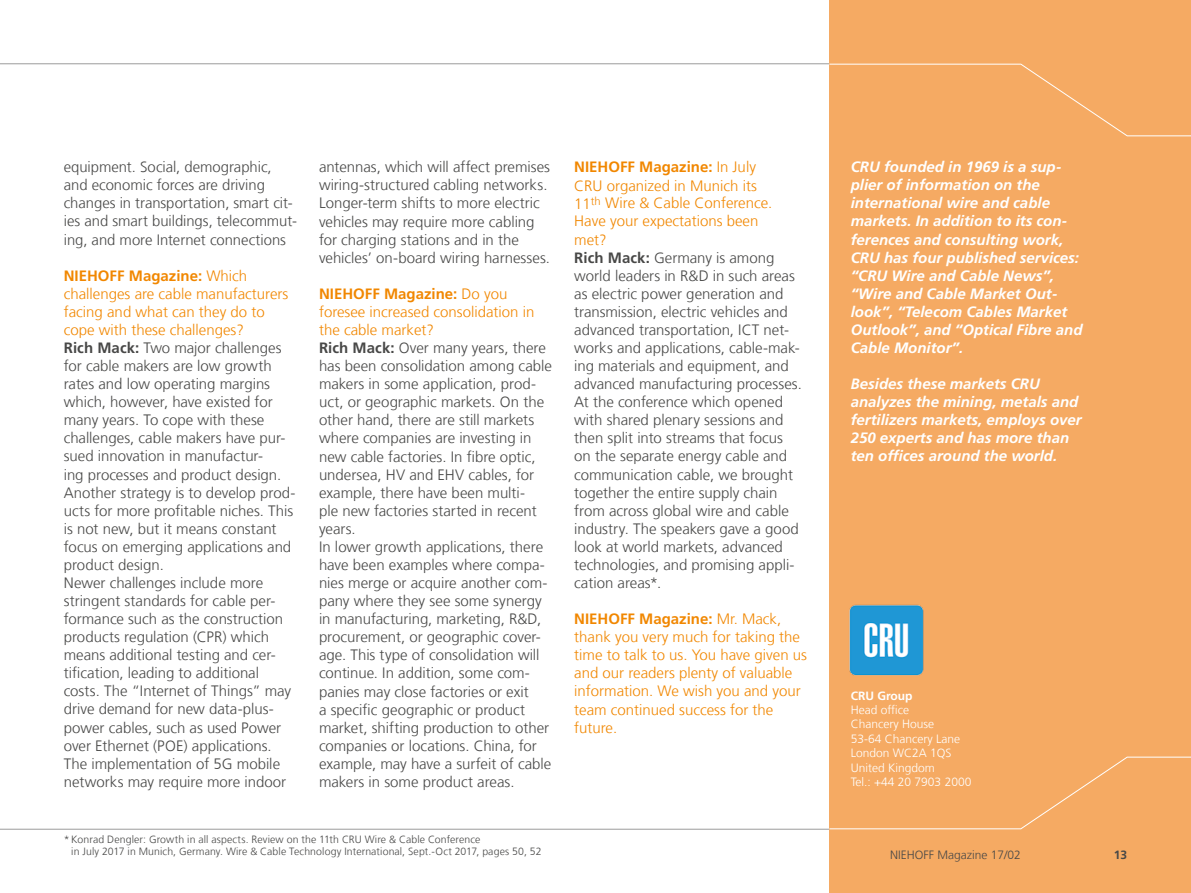
<style>
.page{position:relative;width:1191px;height:893px;background:#fff}
.page>*{position:absolute;margin:0;border:0;box-sizing:border-box;transform-origin:0 0}
.t1{font:300 15px/18.1px "Frutiger LT Com";color:#484847}
.t2{font:italic 700 15px/18px "Frutiger LT Com";color:#fff}
.t3{font:300 15px/18.1px "Frutiger LT Com";color:#f18700}
.t4{font:300 12px/14.4px "Frutiger LT Com";color:#fff}
.t5{font:300 12px "Frutiger LT Com";color:#484847}
.t6{font:700 12px "Frutiger LT Com";color:#fff}
.t7{font:700 12px "Frutiger LT Com";color:#484847}
.t8{font:300 10.5px/12.6px "Frutiger LT Com";letter-spacing:.01em;color:#484847}
.s1{font-weight:700;color:#f18700}
.s2{color:#f18700}
.s3{font-weight:700}
</style>
<div class="page">
<svg style="left:0;top:63px;width:828px;height:2px;background:#ccc"></svg>
<svg style="left:0;top:828px;width:828px;height:2px;background:#ccc"></svg>
<div style="left:829px;top:0;width:362px;height:893px;background:#f5aa63"></div>
<svg style="left:828px;top:756px;width:363px;height:74px"></svg>
<svg style="left:828px;top:63px;width:363px;height:74px"></svg>
<img style="left:849px;top:604px;width:75px;height:72px">
<p class="t1" style="left:64px;top:158px;width:235px">equipment. Social, demographic, and economic forces are driving changes in transportation, smart cit&shy;ies and smart buildings, telecommut&shy;ing, and more Internet connections</p>
<p class="t1" style="left:64px;top:266px;width:233px"><span class="s1">NIEHOFF Magazine:</span> <span class="s2">Which challenges are cable manufacturers facing and what can they do to cope with these challenges?<br></span><span class="s3">Rich Mack:</span> Two major challenges for cable makers are low growth rates and low operating margins which, however, have existed for many years. To cope with these challenges, cable makers have pur&shy;sued innovation in manufactur-<br>ing processes and product design.<br>Another strategy is to develop prod&shy;ucts for more profitable niches. This is not new, but it means constant focus on emerging applications and product design.<br>Newer challenges include more stringent standards for cable per&shy;formance such as the construction products regulation (CPR) which means additional testing and cer&shy;tification, leading to additional costs. The “Internet of Things” may drive demand for new data-plus&shy;power cables, such as used Power over Ethernet (POE) applications.<br>The implementation of 5G mobile networks may require more indoor</p>
<p class="t1" style="left:319px;top:158px;width:233px">antennas, which will affect premises wiring-structured cabling networks.<br>Longer-term shifts to more electric vehicles may require more cabling for charging stations and in the vehicles’ on-board wiring harnesses.</p>
<p class="t1" style="left:319px;top:285px;width:234px"><span class="s1">NIEHOFF Magazine:</span> <span class="s2">Do you foresee increased consolidation in the cable market?<br></span><span class="s3">Rich Mack:</span> Over many years, there has been consolidation among cable makers in some application, prod&shy;uct, or geographic markets. On the other hand, there are still markets where companies are investing in new cable factories. In fibre optic, undersea, HV and EHV cables, for example, there have been multi-<br>ple new factories started in recent years.<br>In lower growth applications, there have been examples where compa&shy;nies merge or acquire another com&shy;pany where they see some synergy in manufacturing, marketing, R&amp;D, procurement, or geographic cover&shy;age. This type of consolidation will continue. In addition, some com&shy;panies may close factories or exit<br>a specific geographic or product market, shifting production to other companies or locations. China, for example, may have a surfeit of cable makers in some product areas.</p>
<p class="t8" style="left:71px;top:833px;width:472px;text-indent:-7px">* Konrad Dengler: Growth in all aspects. Review on the 11th CRU Wire &amp; Cable Conference<br>in July 2017 in Munich, Germany. Wire &amp; Cable Technology International, Sept.-Oct 2017, pages 50, 52</p>
<p class="t1" style="left:574px;top:158px;width:229px"><span class="s1">NIEHOFF Magazine:</span> <span class="s2">In July<br>CRU organized in Munich its<br>11</span><sup>th</sup> <span class="s2">Wire &amp; Cable Conference.<br>Have your expectations been<br>met?<br></span><span class="s3">Rich Mack:</span> Germany is among world leaders in R&amp;D in such areas as electric power generation and transmission, electric vehicles and advanced transportation, ICT net&shy;works and applications, cable-mak&shy;ing materials and equipment, and advanced manufacturing processes.<br>At the conference which opened with shared plenary sessions and then split into streams that focus on the separate energy cable and communication cable, we brought together the entire supply chain from across global wire and cable industry. The speakers gave a good look at world markets, advanced technologies, and promising appli&shy;cation areas*.</p>
<p class="t3" style="left:574px;top:610px;width:234px"><span class="s3">NIEHOFF Magazine:</span> Mr. Mack, thank you very much for taking the time to talk to us. You have given us and our readers plenty of valuable information. We wish you and your team continued success for the future.</p>
<p class="t2" style="left:850px;top:158px;width:233px">CRU founded in 1969 is a sup&shy;plier of information on the international wire and cable markets. In addition to its con&shy;ferences and consulting work,<br>CRU has four published services: “CRU Wire and Cable News”, “Wire and Cable Market Out&shy;look”, “Telecom Cables Market<br>Outlook”, and “Optical Fibre and<br>Cable Monitor”.</p>
<p class="t2" style="left:850px;top:375px;width:232px">Besides these markets CRU analyzes the mining, metals and fertilizers markets, employs over<br>250 experts and has more than ten offices around the world.</p>
<p class="t6" style="left:850px;top:688px;width:63px">CRU Group</p>
<p class="t4" style="left:850px;top:703px;width:122px">Head office<br>Chancery House<br>53-64 Chancery Lane<br>London WC2A 1QS<br>United Kingdom<br>Tel.: +44 20 7903 2000</p>
<p class="t5" style="left:890px;top:848px;width:132px">NIEHOFF Magazine 17/02</p>
<p class="t7" style="left:1113px;top:848px;width:15px">13</p>
</div>
